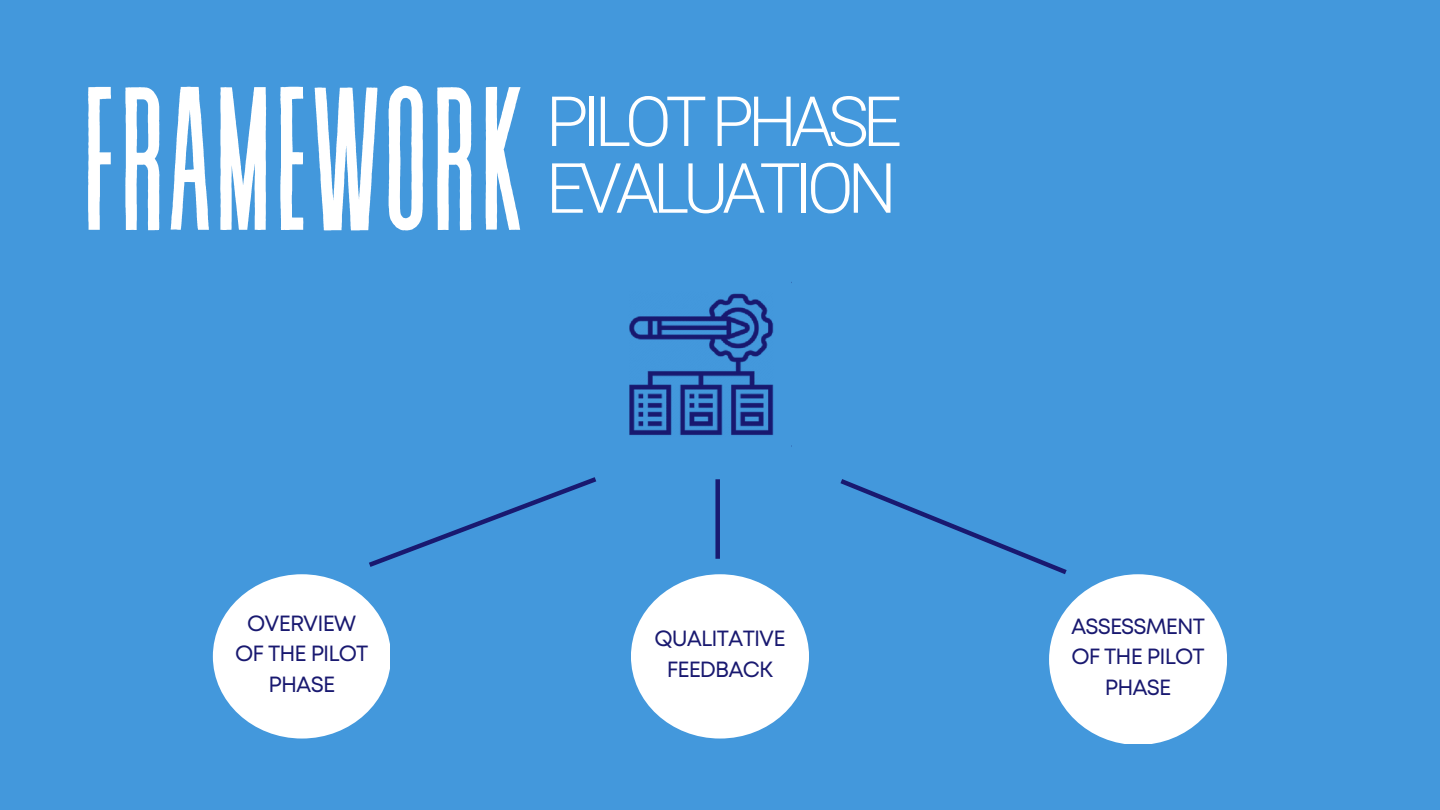
<style>
.page{position:relative;width:1440px;height:810px;background:#4398dc}
.page>*{position:absolute;margin:0;border:0;box-sizing:border-box;transform-origin:0 0}
.t1{font:203.9px "Revive 80 Tall";color:#fff}
.t2{font:300 69.4px/66.8px "Roboto";letter-spacing:-.09em;color:#fff}
.t3{font:22px/30.8px "Mont";letter-spacing:-.04em;color:#191970;text-align:center}
</style>
<div class="page">
<img style="left:629px;top:293px;width:145px;height:142px">
<div style="left:213px;top:574px;width:177px;height:165px;background:#fff;border-radius:50%"></div>
<div style="left:631px;top:574px;width:177px;height:165px;background:#fff;border-radius:50%"></div>
<div style="left:1049px;top:574px;width:177px;height:170px;background:#fff;border-radius:50%"></div>
<div style="left:715px;top:479px;width:5px;height:80px;background:#191970"></div>
<svg style="left:369px;top:477px;width:228px;height:90px"></svg>
<svg style="left:840px;top:479px;width:227px;height:95px"></svg>
<h1 class="t1" style="left:81px;top:55px;width:448px">FRAMEWORK</h1>
<h2 class="t2" style="left:546px;top:89px;width:358px">PILOTPHASE<br>EVALUATION</h2>
<p class="t3" style="left:235px;top:609px;width:135px">OVERVIEW<br>OF THE PILOT<br>PHASE</p>
<p class="t3" style="left:654px;top:625px;width:133px">QUALITATIVE<br>FEEDBACK</p>
<p class="t3" style="left:1071px;top:612px;width:136px">ASSESSMENT<br>OF THE PILOT<br>PHASE</p>
</div>
